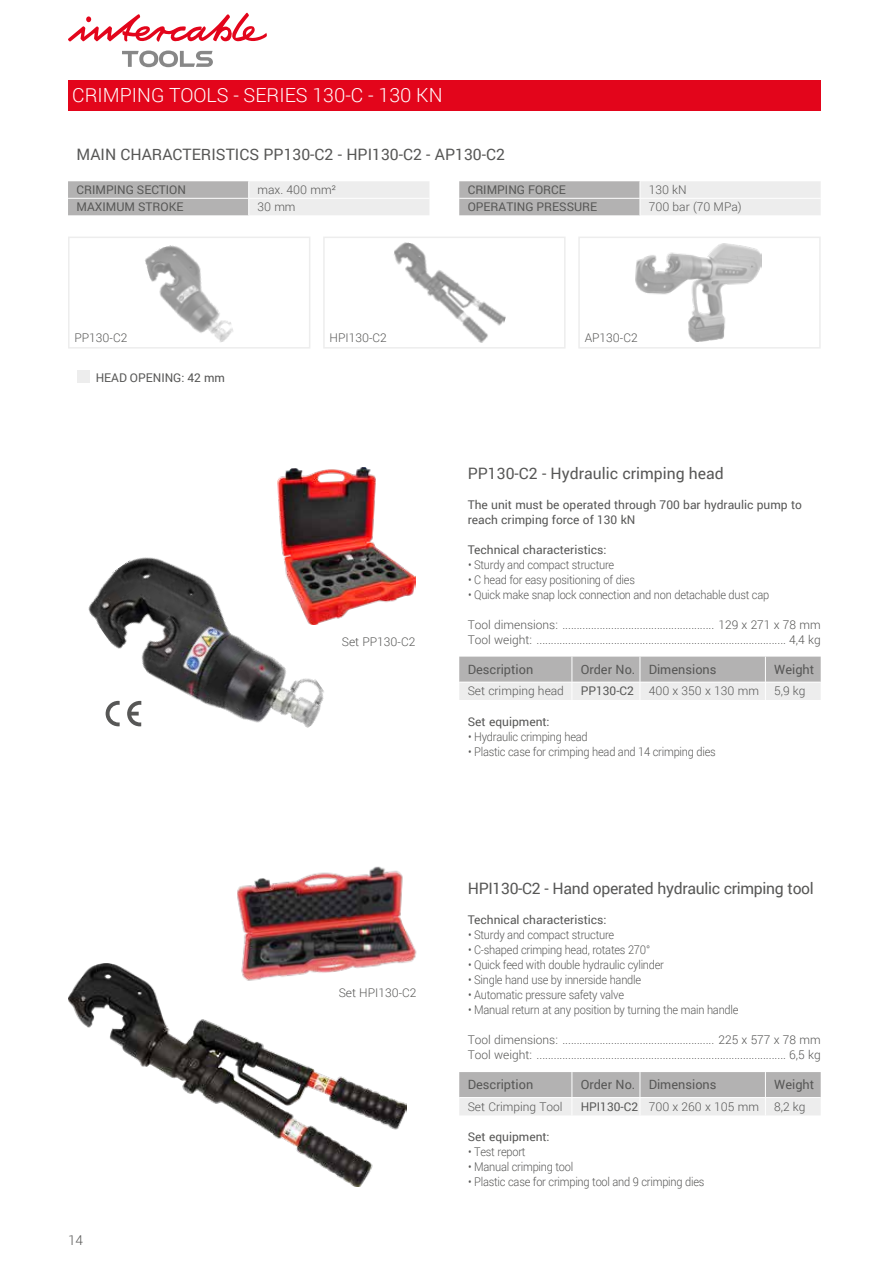
<style>
.page{position:relative;width:893px;height:1263px;background:#fff}
.page>*{position:absolute;margin:0;border:0;box-sizing:border-box;transform-origin:0 0}
.t1{font:300 19.5px "Roboto";color:#fff}
.t2{font:15.75px "Roboto";color:#575756}
.t3{font:15.75px "Roboto";letter-spacing:-.02em;color:#575756}
.t4{font:300 13.5px "Roboto";color:#575756}
.t5{font:12.75px "Roboto";color:#575756}
.t6{font:300 12px/15px "Roboto";color:#575756}
.t7{font:300 12px "Roboto";letter-spacing:-.02em;color:#575756;scale:.92 1}
.t8{font:12px/15px "Roboto";color:#575756}
.t9{font:300 12px "Roboto";letter-spacing:-.02em;color:#575756}
.s1{font-weight:400}
</style>
<div class="page">
<svg style="left:122px;top:51px;width:91px;height:16px"></svg>
<svg style="left:68px;top:13px;width:199px;height:29px"></svg>
<div style="left:68px;top:80px;width:753px;height:31px;background:#e3051b"></div>
<svg style="left:459px;top:657px;width:362px;height:43px;background:#ccc"></svg>
<svg style="left:459px;top:1072px;width:362px;height:43px;background:#cccbcb"></svg>
<svg style="left:68px;top:237px;width:242px;height:112px"></svg>
<svg style="left:323px;top:237px;width:243px;height:112px"></svg>
<svg style="left:578px;top:237px;width:243px;height:112px"></svg>
<img style="left:143px;top:237px;width:93px;height:112px">
<img style="left:379px;top:240px;width:138px;height:107px">
<img style="left:635px;top:244px;width:126px;height:97px">
<img style="left:278px;top:468px;width:137px;height:151px">
<img style="left:88px;top:512px;width:248px;height:216px">
<img style="left:238px;top:866px;width:178px;height:97px">
<img style="left:68px;top:963px;width:339px;height:223px">
<svg style="left:68px;top:181px;width:361px;height:34px;background:#d1d1d1"></svg>
<svg style="left:459px;top:181px;width:362px;height:34px;background:#d1d1d1"></svg>
<div style="left:77px;top:370px;width:13px;height:13px;background:#ededed"></div>
<h1 class="t1" style="left:72px;top:82px;width:372px">CRIMPING TOOLS - SERIES 130-C - 130 KN</h1>
<h2 class="t2" style="left:77px;top:143px;width:430px">MAIN CHARACTERISTICS PP130-C2 - HPI130-C2 - AP130-C2</h2>
<p class="t8" style="left:77px;top:182px;width:111px">CRIMPING SECTION</p>
<p class="t6" style="left:257px;top:182px;width:81px">max. 400 mm²</p>
<p class="t8" style="left:77px;top:199px;width:108px">MAXIMUM STROKE</p>
<p class="t9" style="left:257px;top:199px;width:40px">30 mm</p>
<p class="t8" style="left:468px;top:182px;width:100px">CRIMPING FORCE</p>
<p class="t9" style="left:649px;top:181px;width:39px">130 kN</p>
<p class="t8" style="left:468px;top:199px;width:131px">OPERATING PRESSURE</p>
<p class="t6" style="left:649px;top:199px;width:94px">700 bar (70 MPa)</p>
<p class="t9" style="left:74px;top:330px;width:54px">PP130-C2</p>
<p class="t6" style="left:330px;top:330px;width:59px">HPI130-C2</p>
<p class="t9" style="left:585px;top:330px;width:54px">AP130-C2</p>
<p class="t8" style="left:96px;top:370px;width:131px">HEAD OPENING: 42 mm</p>
<p class="t4" style="left:68px;top:1231px;width:16px">14</p>
<p class="t6" style="left:342px;top:634px;width:75px">Set PP130-C2</p>
<p class="t6" style="left:339px;top:985px;width:79px">Set HPI130-C2</p>
<h2 class="t2" style="left:468px;top:462px;width:258px">PP130-C2 - Hydraulic crimping head</h2>
<p class="t8" style="left:468px;top:497px;width:336px">The unit must be operated through 700 bar hydraulic pump to reach crimping force of 130 kN</p>
<p class="t8" style="left:468px;top:542px;width:140px">Technical characteristics:</p>
<p class="t7" style="left:468px;top:556px;width:160px">• Sturdy and compact structure</p>
<p class="t7" style="left:468px;top:571px;width:183px">• C head for easy positioning of dies</p>
<p class="t7" style="left:468px;top:586px;width:329px">• Quick make snap lock connection and non detachable dust cap</p>
<p class="t6" style="left:468px;top:617px;width:354px">Tool dimensions: ..................................................... 129 x 271 x 78 mm<br>Tool weight: ....................................................................................... 4,4 kg</p>
<p class="t5" style="left:468px;top:660px;width:67px">Description</p>
<p class="t5" style="left:581px;top:660px;width:137px">Order No. Dimensions</p>
<p class="t5" style="left:774px;top:660px;width:42px">Weight</p>
<p class="t6" style="left:468px;top:683px;width:98px">Set crimping head</p>
<p class="t6" style="left:581px;top:683px;width:180px"><span class="s1">PP130-C2</span> 400 x 350 x 130 mm</p>
<p class="t9" style="left:774px;top:683px;width:33px">5,9 kg</p>
<p class="t8" style="left:468px;top:713px;width:83px">Set equipment:</p>
<p class="t7" style="left:468px;top:728px;width:131px">• Hydraulic crimping head</p>
<p class="t7" style="left:468px;top:743px;width:271px">• Plastic case for crimping head and 14 crimping dies</p>
<h2 class="t3" style="left:468px;top:878px;width:348px">HPI130-C2 - Hand operated hydraulic crimping tool</h2>
<p class="t8" style="left:468px;top:912px;width:140px">Technical characteristics:</p>
<p class="t7" style="left:468px;top:927px;width:160px">• Sturdy and compact structure</p>
<p class="t7" style="left:468px;top:942px;width:199px">• C-shaped crimping head, rotates 270°</p>
<p class="t7" style="left:468px;top:957px;width:214px">• Quick feed with double hydraulic cylinder</p>
<p class="t7" style="left:468px;top:972px;width:190px">• Single hand use by innerside handle</p>
<p class="t7" style="left:468px;top:987px;width:171px">• Automatic pressure safety valve</p>
<p class="t7" style="left:468px;top:1002px;width:295px">• Manual return at any position by turning the main handle</p>
<p class="t6" style="left:468px;top:1032px;width:354px">Tool dimensions: ..................................................... 225 x 577 x 78 mm<br>Tool weight: ....................................................................................... 6,5 kg</p>
<p class="t5" style="left:468px;top:1076px;width:67px">Description</p>
<p class="t5" style="left:581px;top:1076px;width:137px">Order No. Dimensions</p>
<p class="t5" style="left:774px;top:1076px;width:42px">Weight</p>
<p class="t6" style="left:468px;top:1099px;width:96px">Set Crimping Tool</p>
<p class="t6" style="left:581px;top:1099px;width:180px"><span class="s1">HPI130-C2</span> 700 x 260 x 105 mm</p>
<p class="t9" style="left:774px;top:1098px;width:33px">8,2 kg</p>
<p class="t8" style="left:468px;top:1129px;width:83px">Set equipment:</p>
<p class="t7" style="left:468px;top:1143px;width:64px">• Test report</p>
<p class="t7" style="left:468px;top:1158px;width:116px">• Manual crimping tool</p>
<p class="t7" style="left:468px;top:1173px;width:258px">• Plastic case for crimping tool and 9 crimping dies</p>
</div>
